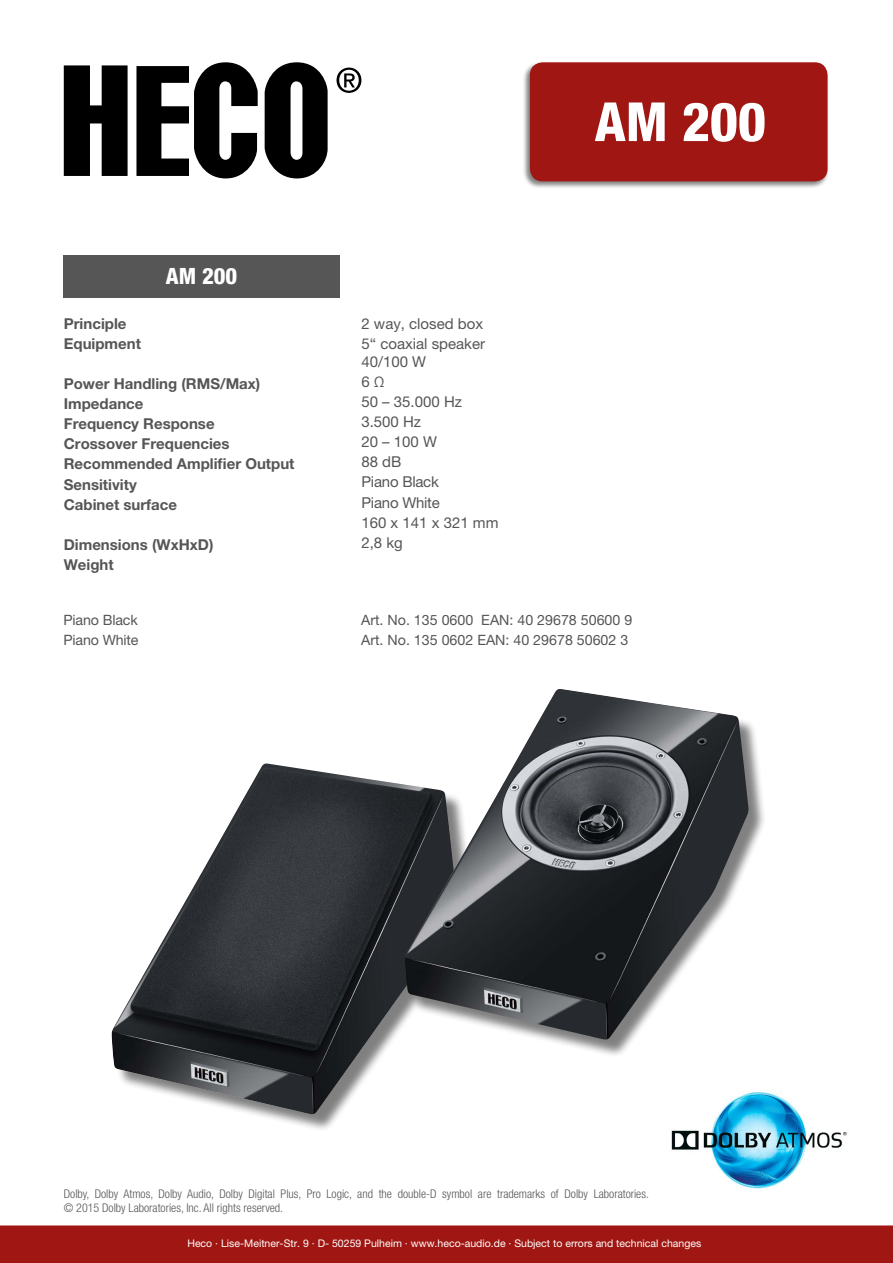
<style>
.page{position:relative;width:893px;height:1263px;background:#fff}
.page>*{position:absolute;margin:0;border:0;box-sizing:border-box;transform-origin:0 0}
.t1{font:800 condensed 54px "Helvetica Neue LT Std";color:#fff}
.t2{font:800 condensed 22.5px "Helvetica Neue LT Std";color:#fff}
.t3{font:700 15px/20.1px "Helvetica Neue LT Std";color:#565656}
.t4{font:15px/20.1px "Helvetica Neue LT Std";color:#565656}
.t5{font:14.25px "Helvetica Neue LT Std";color:#565656}
.t6{font:300 condensed 12px/14.4px "Helvetica Neue LT Std";color:#565656}
.t7{font:10.5px "Helvetica Neue LT Std";color:#fff}
</style>
<div class="page">
<div style="left:0;top:1225px;width:893px;height:38px;background:#9f1612"></div>
<svg style="left:64px;top:65px;width:64px;height:111px;background:#292929"></svg>
<svg style="left:136px;top:62px;width:122px;height:116px"></svg>
<svg style="left:336px;top:68px;width:25px;height:25px"></svg>
<svg style="left:265px;top:62px;width:63px;height:116px"></svg>
<div style="left:523px;top:61px;width:306px;height:128px;background:#000;opacity:.5"></div>
<div style="left:530px;top:62px;width:298px;height:119px;background:#9f1612;border-radius:13px"></div>
<div style="left:63px;top:255px;width:277px;height:43px;background:#565656"></div>
<img style="left:671px;top:1092px;width:176px;height:97px">
<div style="left:114px;top:766px;width:360px;height:366px;background:#000;opacity:.5"></div>
<img style="left:112px;top:763px;width:343px;height:351px">
<div style="left:408px;top:692px;width:359px;height:366px;background:#000;opacity:.5"></div>
<img style="left:405px;top:689px;width:344px;height:350px">
<h2 class="t2" style="left:166px;top:262px;width:73px">AM 200</h2>
<p class="t3" style="left:64px;top:313px;width:79px">Principle<br>Equipment</p>
<p class="t3" style="left:64px;top:373px;width:232px">Power Handling (RMS/Max)<br>Impedance<br>Frequency Response<br>Crossover Frequencies<br>Recommended Amplifier Output<br>Sensitivity<br>Cabinet surface</p>
<p class="t3" style="left:64px;top:534px;width:151px">Dimensions (WxHxD)<br>Weight</p>
<p class="t4" style="left:361px;top:313px;width:125px">2 way, closed box<br>5“ coaxial speaker</p>
<p class="t4" style="left:361px;top:351px;width:139px">40/100 W<br>6 Ω<br>50 – 35.000 Hz<br>3.500 Hz<br>20 – 100 W<br>88 dB<br>Piano Black<br>Piano White<br>160 x 141 x 321 mm<br>2,8 kg</p>
<h1 class="t1" style="left:595px;top:88px;width:173px">AM 200</h1>
<p class="t5" style="left:63px;top:612px;width:76px">Piano Black</p>
<p class="t5" style="left:361px;top:612px;width:273px">Art. No. 135 0600 EAN: 40 29678 50600 9</p>
<p class="t5" style="left:63px;top:631px;width:77px">Piano White</p>
<p class="t5" style="left:361px;top:631px;width:269px">Art. No. 135 0602 EAN: 40 29678 50602 3</p>
<p class="t6" style="left:64px;top:1186px;width:587px">Dolby, Dolby Atmos, Dolby Audio, Dolby Digital Plus, Pro Logic, and the double-D symbol are trademarks of Dolby Laboratories. © 2015 Dolby Laboratories, Inc. All rights reserved.</p>
<p class="t7" style="left:187px;top:1236px;width:515px">Heco · Lise-Meitner-Str. 9 · D- 50259 Pulheim · www.heco-audio.de · Subject to errors and technical changes</p>
</div>
